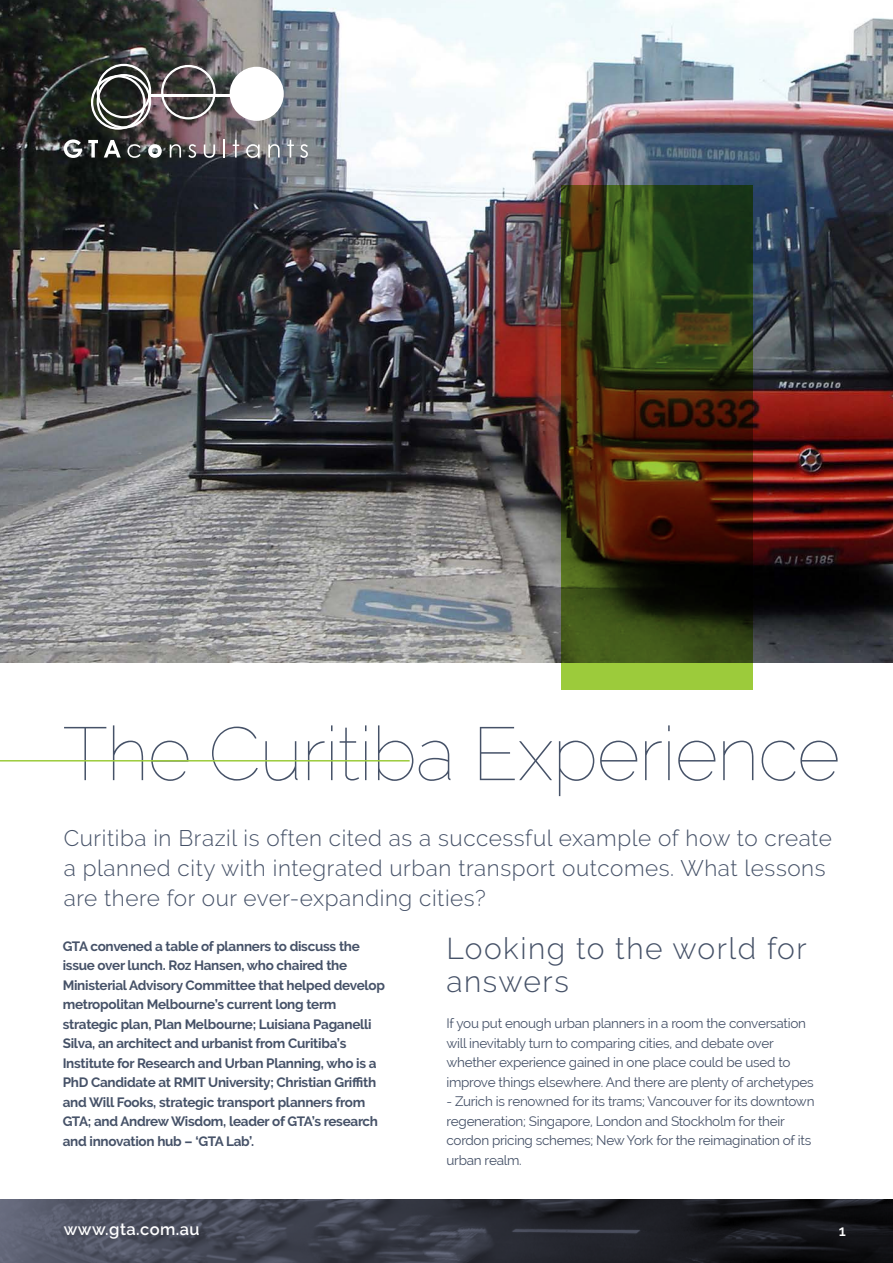
<style>
.page{position:relative;width:893px;height:1263px;background:#fff}
.page>*{position:absolute;margin:0;border:0;box-sizing:border-box;transform-origin:0 0}
.t1{font:100 75px "Raleway";letter-spacing:-.015em;color:#465268}
.t2{font:300 30px/33px "Raleway";letter-spacing:.05em;color:#465268}
.t3{font:300 22.5px/30px "Raleway";letter-spacing:.025em;color:#465268}
.t4{font:600 16.5px "Raleway";letter-spacing:.025em;color:#fff}
.t5{font:600 15px "Raleway";color:#fff}
.t6{font:700 13.5px/19.5px "Raleway";letter-spacing:-.02em;color:#465268}
.t7{font:13.5px/19.5px "Raleway";letter-spacing:-.02em;color:#465268}
</style>
<div class="page">
<img style="left:0;top:0;width:893px;height:663px">
<svg style="left:561px;top:185px;width:192px;height:505px;background:#3e3c12"></svg>
<hr style="left:0;top:760px;width:410px;height:1px;background:#9ccb3b">
<svg style="left:161px;top:65px;width:55px;height:54px;background:#615c5c"></svg>
<svg style="left:91px;top:64px;width:60px;height:66px"></svg>
<hr style="left:149px;top:94px;width:85px;height:3px;background:#fff">
<svg style="left:230px;top:67px;width:54px;height:54px"></svg>
<svg style="left:64px;top:139px;width:18px;height:19px"></svg>
<svg style="left:88px;top:140px;width:10px;height:17px"></svg>
<svg style="left:104px;top:140px;width:17px;height:17px"></svg>
<svg style="left:127px;top:144px;width:14px;height:14px"></svg>
<svg style="left:170px;top:144px;width:11px;height:13px"></svg>
<svg style="left:188px;top:144px;width:8px;height:14px"></svg>
<svg style="left:204px;top:145px;width:11px;height:13px"></svg>
<svg style="left:223px;top:139px;width:2px;height:18px"></svg>
<svg style="left:233px;top:140px;width:6px;height:17px"></svg>
<svg style="left:246px;top:144px;width:14px;height:14px"></svg>
<svg style="left:268px;top:144px;width:12px;height:13px"></svg>
<svg style="left:287px;top:140px;width:7px;height:17px"></svg>
<svg style="left:300px;top:144px;width:8px;height:14px"></svg>
<svg style="left:148px;top:144px;width:14px;height:14px"></svg>
<svg style="left:0;top:1199px;width:893px;height:64px;background:#32343e"></svg>
<h1 class="t1" style="left:63px;top:710px;width:779px">The Curitiba Experience</h1>
<h3 class="t3" style="left:64px;top:822px;width:770px">Curitiba in Brazil is often cited as a successful example of how to create a planned city with integrated urban transport outcomes. What lessons are there for our ever-expanding cities?</h3>
<p class="t6" style="left:63px;top:936px;width:324px">GTA convened a table of planners to discuss the issue over lunch. Roz Hansen, who chaired the Ministerial Advisory Committee that helped develop metropolitan Melbourne’s current long term strategic plan, Plan Melbourne; Luisiana Paganelli Silva, an architect and urbanist from Curitiba’s Institute for Research and Urban Planning, who is a PhD Candidate at RMIT University; Christian Griffith and Will Fooks, strategic transport planners from GTA; and Andrew Wisdom, leader of GTA’s research and innovation hub – ‘GTA Lab’.</p>
<h2 class="t2" style="left:446px;top:931px;width:362px">Looking to the world for answers</h2>
<p class="t7" style="left:446px;top:1014px;width:369px">If you put enough urban planners in a room the conversation will inevitably turn to comparing cities, and debate over whether experience gained in one place could be used to improve things elsewhere. And there are plenty of archetypes</p>
<p class="t7" style="left:446px;top:1092px;width:369px">- Zurich is renowned for its trams; Vancouver for its downtown regeneration; Singapore, London and Stockholm for their cordon pricing schemes; New York for the reimagination of its urban realm.</p>
<p class="t4" style="left:64px;top:1219px;width:137px">www.gta.com.au</p>
<p class="t5" style="left:839px;top:1221px;width:9px">1</p>
</div>
